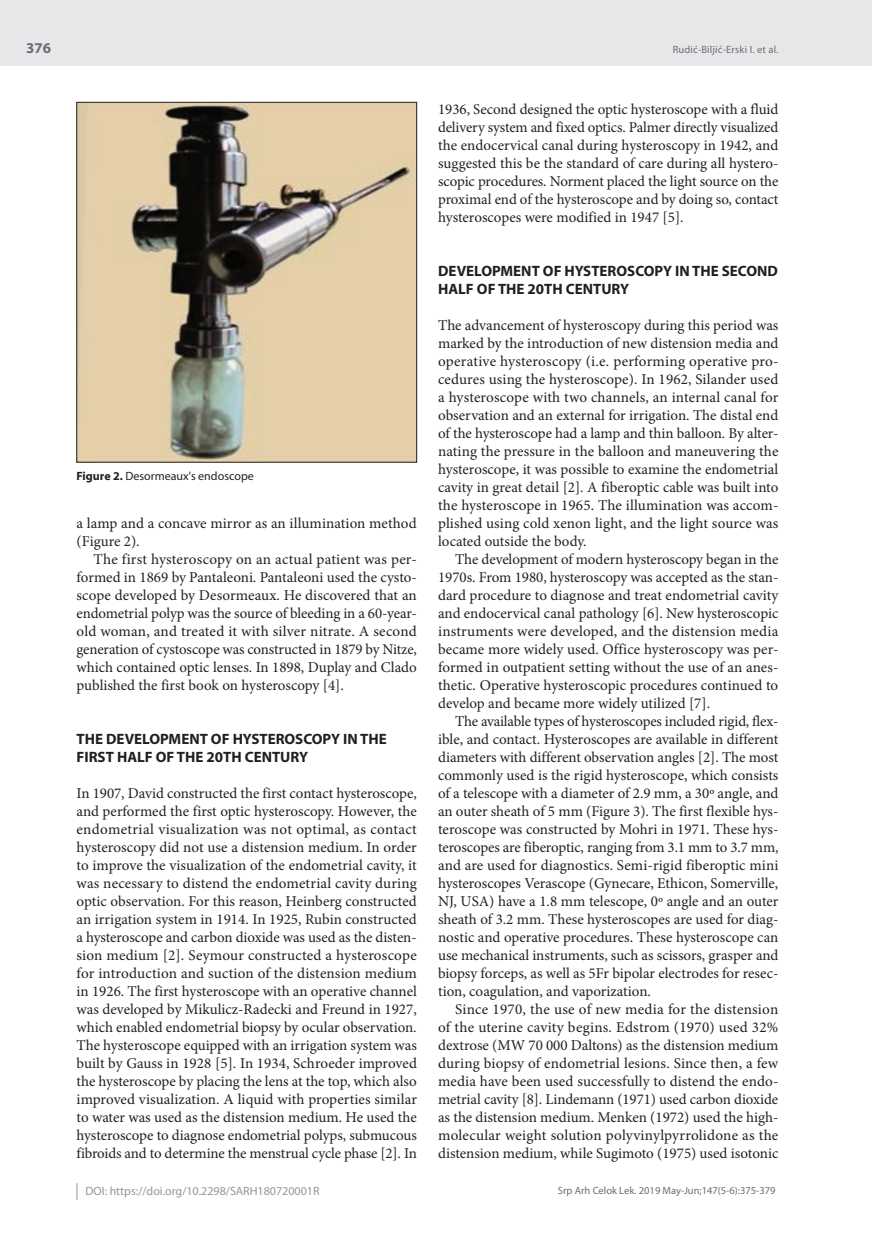
<style>
.page{position:relative;width:872px;height:1234px;background:#fff}
.page>*{position:absolute;margin:0;border:0;box-sizing:border-box;transform-origin:0 0}
.t1{font:15px/18px "Minion Pro";color:#231f20;text-align:justify}
.t2{font:700 15px/18px "Myriad Pro";color:#231f20}
.t3{font:700 15px "Myriad Pro";color:#6c6d70}
.t4{font:12px "Myriad Pro";color:#939598}
.t5{font:12px "Myriad Pro";color:#231f20}
.t6{font:10.5px "Myriad Pro";color:#6c6d70}
.s1{font-weight:700}
</style>
<div class="page">
<div style="left:0;top:0;width:872px;height:66px;background:#e6e7e9"></div>
<svg style="left:77px;top:1183px;width:1px;height:16px"></svg>
<img style="left:79px;top:104px;width:336px;height:356px">
<div style="left:77px;top:102px;width:340px;height:360px;border:1px solid #231f20"></div>
<p class="t3" style="left:26px;top:38px;width:26px">376</p>
<p class="t5" style="left:77px;top:468px;width:179px"><span class="s1">Figure 2.</span> Desormeaux's endoscope</p>
<p class="t1" style="left:77px;top:514px;width:342px">a lamp and a concave mirror as an illumination method (Figure 2).</p>
<p class="t1" style="left:77px;top:550px;width:342px;text-indent:17px">The first hysteroscopy on an actual patient was per&shy;formed in 1869 by Pantaleoni. Pantaleoni used the cysto&shy;scope developed by Desormeaux. He discovered that an endometrial polyp was the source of bleeding in a 60-year&shy;old woman, and treated it with silver nitrate. A second generation of cystoscope was constructed in 1879 by Nitze, which contained optic lenses. In 1898, Duplay and Clado published the first book on hysteroscopy [4].</p>
<p class="t2" style="left:77px;top:729px;width:312px">THE DEVELOPMENT OF HYSTEROSCOPY IN THE<br>FIRST HALF OF THE 20TH CENTURY</p>
<p class="t1" style="left:77px;top:784px;width:342px">In 1907, David constructed the first contact hysteroscope, and performed the first optic hysteroscopy. However, the endometrial visualization was not optimal, as contact hysteroscopy did not use a distension medium. In order to improve the visualization of the endometrial cavity, it was necessary to distend the endometrial cavity during optic observation. For this reason, Heinberg constructed an irrigation system in 1914. In 1925, Rubin constructed a hysteroscope and carbon dioxide was used as the disten&shy;sion medium [2]. Seymour constructed a hysteroscope for introduction and suction of the distension medium in 1926. The first hysteroscope with an operative channel was developed by Mikulicz-Radecki and Freund in 1927, which enabled endometrial biopsy by ocular observation.<br>The hysteroscope equipped with an irrigation system was built by Gauss in 1928 [5]. In 1934, Schroeder improved the hysteroscope by placing the lens at the top, which also improved visualization. A liquid with properties similar to water was used as the distension medium. He used the hysteroscope to diagnose endometrial polyps, submucous fibroids and to determine the menstrual cycle phase [2]. In</p>
<p class="t6" style="left:672px;top:43px;width:107px">Rudić-Biljić-Erski I. et al.</p>
<p class="t1" style="left:438px;top:100px;width:342px">1936, Second designed the optic hysteroscope with a fluid delivery system and fixed optics. Palmer directly visualized the endocervical canal during hysteroscopy in 1942, and suggested this be the standard of care during all hystero&shy;scopic procedures. Norment placed the light source on the proximal end of the hysteroscope and by doing so, contact hysteroscopes were modified in 1947 [5].</p>
<p class="t2" style="left:438px;top:261px;width:341px">DEVELOPMENT OF HYSTEROSCOPY IN THE SECOND<br>HALF OF THE 20TH CENTURY</p>
<p class="t1" style="left:438px;top:316px;width:342px">The advancement of hysteroscopy during this period was marked by the introduction of new distension media and operative hysteroscopy (i.e. performing operative pro&shy;cedures using the hysteroscope). In 1962, Silander used a hysteroscope with two channels, an internal canal for observation and an external for irrigation. The distal end of the hysteroscope had a lamp and thin balloon. By alter&shy;nating the pressure in the balloon and maneuvering the hysteroscope, it was possible to examine the endometrial cavity in great detail [2]. A fiberoptic cable was built into the hysteroscope in 1965. The illumination was accom&shy;plished using cold xenon light, and the light source was located outside the body.</p>
<p class="t1" style="left:438px;top:550px;width:342px;text-indent:17px">The development of modern hysteroscopy began in the 1970s. From 1980, hysteroscopy was accepted as the stan&shy;dard procedure to diagnose and treat endometrial cavity and endocervical canal pathology [6]. New hysteroscopic instruments were developed, and the distension media became more widely used. Office hysteroscopy was per&shy;formed in outpatient setting without the use of an anes&shy;thetic. Operative hysteroscopic procedures continued to develop and became more widely utilized [7].</p>
<p class="t1" style="left:438px;top:712px;width:342px;text-indent:17px">The available types of hysteroscopes included rigid, flex&shy;ible, and contact. Hysteroscopes are available in different diameters with different observation angles [2]. The most commonly used is the rigid hysteroscope, which consists of a telescope with a diameter of 2.9 mm, a 30º angle, and an outer sheath of 5 mm (Figure 3). The first flexible hys&shy;teroscope was constructed by Mohri in 1971. These hys&shy;teroscopes are fiberoptic, ranging from 3.1 mm to 3.7 mm, and are used for diagnostics. Semi-rigid fiberoptic mini hysteroscopes Verascope (Gynecare, Ethicon, Somerville, NJ, USA) have a 1.8 mm telescope, 0º angle and an outer sheath of 3.2 mm. These hysteroscopes are used for diag&shy;nostic and operative procedures. These hysteroscope can use mechanical instruments, such as scissors, grasper and biopsy forceps, as well as 5Fr bipolar electrodes for resec&shy;tion, coagulation, and vaporization.</p>
<p class="t1" style="left:438px;top:1000px;width:342px;text-indent:17px">Since 1970, the use of new media for the distension of the uterine cavity begins. Edstrom (1970) used 32% dextrose (MW 70 000 Daltons) as the distension medium during biopsy of endometrial lesions. Since then, a few media have been used successfully to distend the endo&shy;metrial cavity [8]. Lindemann (1971) used carbon dioxide as the distension medium. Menken (1972) used the high&shy;molecular weight solution polyvinylpyrrolidone as the distension medium, while Sugimoto (1975) used isotonic</p>
<p class="t4" style="left:86px;top:1183px;width:235px">DOI: https://doi.org/10.2298/SARH180720001R</p>
<p class="t6" style="left:558px;top:1184px;width:219px">Srp Arh Celok Lek. 2019 May-Jun;147(5-6):375-379</p>
</div>
